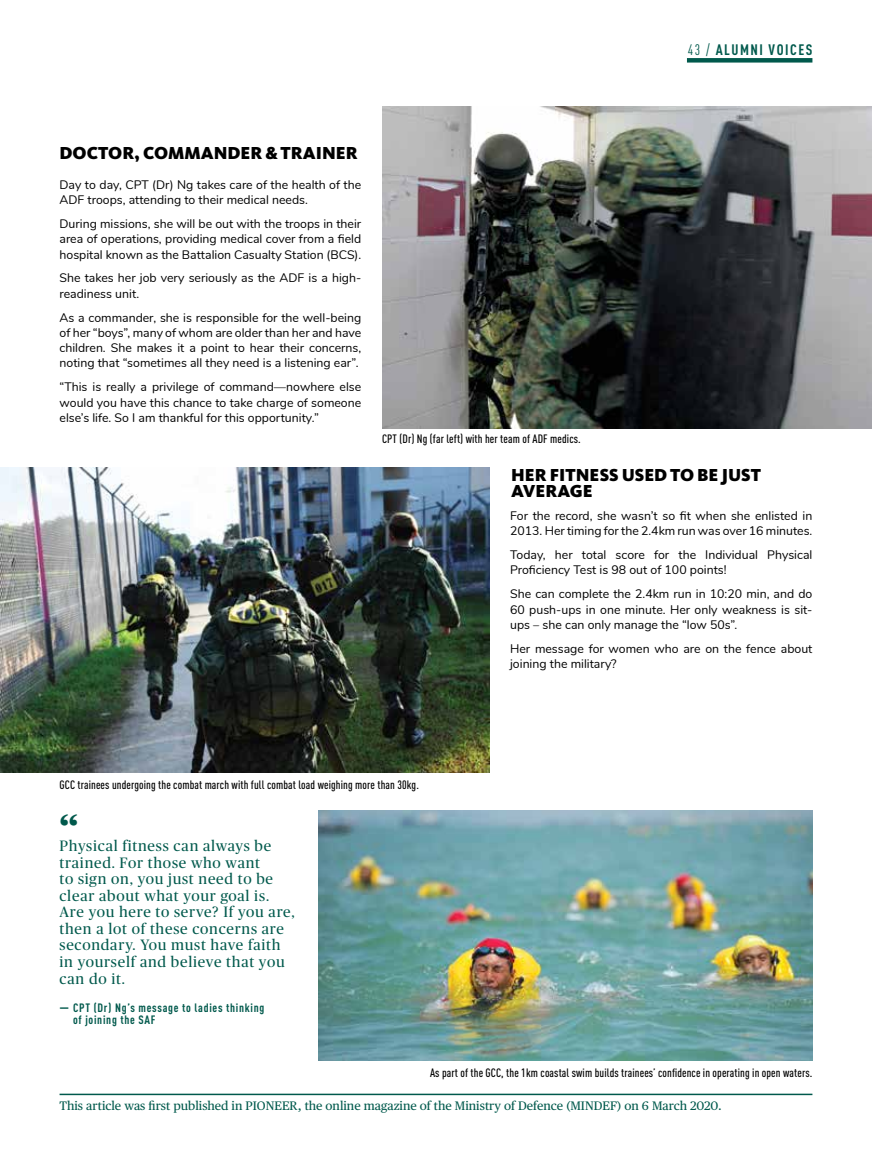
<style>
.page{position:relative;width:872px;height:1170px;background:#fff}
.page>*{position:absolute;margin:0;border:0;box-sizing:border-box;transform-origin:0 0}
.t1{font:700 45px "Publico";color:#00594c}
.t2{font:900 18px/16.5px "Kievit OT";color:#000}
.t3{font:15px/16.5px "Publico";letter-spacing:.05em;color:#00594c}
.t4{font:700 condensed 15px "DINOT";letter-spacing:.1em;color:#00594c}
.t5{font:12.3px/15.3px "Nunito";color:#000}
.t6{font:12.3px "Publico Text";color:#00594c}
.t7{font:500 condensed 12px "DINOT";letter-spacing:.01em;color:#000}
.t8{font:700 condensed 12px/12px "DINOT";letter-spacing:.06em;color:#00594c}
.s1{font-weight:400}
.s2{font-size:13.5px}
</style>
<div class="page">
<div style="left:687px;top:58px;width:125px;height:5px;background:#00594c"></div>
<img style="left:318px;top:810px;width:494px;height:250px">
<img style="left:382px;top:106px;width:490px;height:322px">
<img style="left:0;top:467px;width:489px;height:305px">
<hr style="left:60px;top:1093px;width:752px;height:2px;background:#00594c">
<p class="t4" style="left:688px;top:39px;width:126px"><span class="s1">43 /</span> ALUMNI VOICES</p>
<h2 class="t2" style="left:60px;top:145px;width:300px">DOCTOR, COMMANDER &amp; TRAINER</h2>
<p class="t5" style="left:60px;top:176px;width:303px">Day to day, CPT (Dr) Ng takes care of the health of the<br>ADF troops, attending to their medical needs.</p>
<p class="t5" style="left:60px;top:215px;width:303px;text-align:justify">During missions, she will be out with the troops in their area of operations, providing medical cover from a field hospital known as the Battalion Casualty Station (BCS).</p>
<p class="t5" style="left:60px;top:270px;width:303px">She takes her job very seriously as the ADF is a high&shy;readiness unit.</p>
<p class="t5" style="left:60px;top:309px;width:303px;text-align:justify">As a commander, she is responsible for the well-being of her “boys”, many of whom are older than her and have children. She makes it a point to hear their concerns, noting that “sometimes all they need is a listening ear”.</p>
<p class="t5" style="left:60px;top:378px;width:303px;text-align:justify">“This is really a privilege of command—nowhere else would you have this chance to take charge of someone else’s life. So I am thankful for this opportunity.”</p>
<p class="t7" style="left:382px;top:430px;width:200px">CPT (Dr) Ng (far left) with her team of ADF medics.</p>
<h2 class="t2" style="left:511px;top:466px;width:251px">HER FITNESS USED TO BE JUST<br>AVERAGE</h2>
<p class="t5" style="left:510px;top:507px;width:304px">For the record, she wasn’t so fit when she enlisted in<br>2013. Her timing for the 2.4km run was over 16 minutes.</p>
<p class="t5" style="left:510px;top:546px;width:304px">Today, her total score for the Individual Physical<br>Proficiency Test is 98 out of 100 points!</p>
<p class="t5" style="left:510px;top:585px;width:304px;text-align:justify">She can complete the 2.4km run in 10:20 min, and do 60 push-ups in one minute. Her only weakness is sit&shy;ups – she can only manage the “low 50s”.</p>
<p class="t5" style="left:510px;top:640px;width:304px">Her message for women who are on the fence about joining the military?</p>
<p class="t7" style="left:60px;top:776px;width:361px">GCC trainees undergoing the combat march with full combat load weighing more than 30kg.</p>
<h1 class="t1" style="left:60px;top:805px;width:20px">“</h1>
<p class="t3" style="left:60px;top:837px;width:237px">Physical fitness can always be trained. For those who want<br>to sign on, you just need to be clear about what your goal is.<br>Are you here to serve? If you are, then a lot of these concerns are secondary. You must have faith in yourself and believe that you can do it.</p>
<p class="t8" style="left:73px;top:1001px;width:193px;text-indent:-14px"><span class="s2">—</span> CPT (Dr) Ng’s message to ladies thinking of joining the SAF</p>
<p class="t7" style="left:430px;top:1064px;width:384px">As part of the GCC, the 1km coastal swim builds trainees’ confidence in operating in open waters.</p>
<p class="t6" style="left:60px;top:1098px;width:663px">This article was first published in PIONEER, the online magazine of the Ministry of Defence (MINDEF) on 6 March 2020.</p>
</div>
